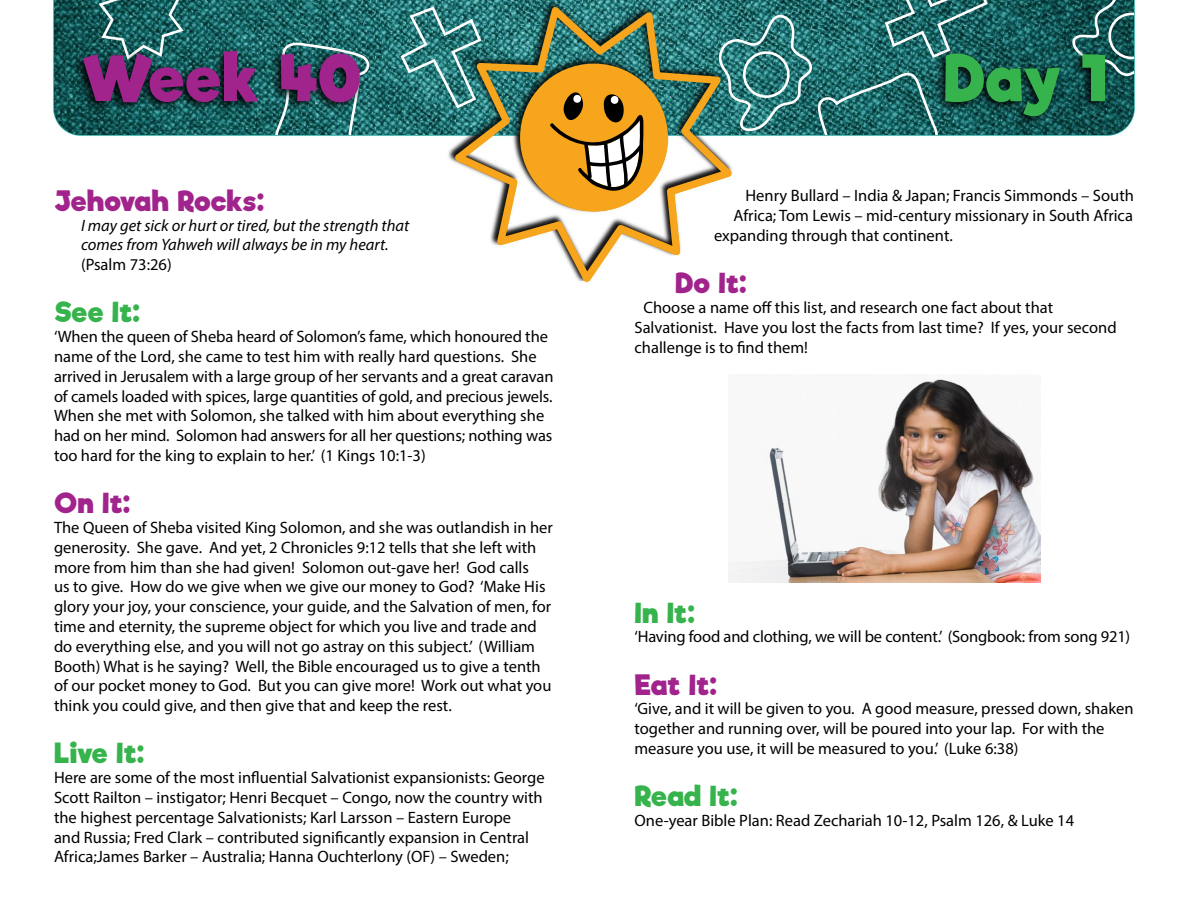
<style>
.page{position:relative;width:1188px;height:918px;background:#fff}
.page>*{position:absolute;margin:0;border:0;box-sizing:border-box;transform-origin:0 0}
.t1{font:700 61.5px "Riffic";letter-spacing:-.01em;color:#a1248c}
.t2{font:700 61.5px "Riffic";color:#36b34c}
.t3{font:700 27px "Riffic";letter-spacing:-.015em;color:#a1248c}
.t4{font:700 27px "Riffic";letter-spacing:-.01em;color:#36b34c}
.t5{font:16.5px/19.8px "Myriad Pro";color:#000}
.t6{font:italic 16.5px/19.8px "Myriad Pro";color:#000}
.s1{font-style:normal}
</style>
<div class="page">
<img style="left:54px;top:0;width:1080px;height:135px">
<svg style="left:99px;top:0;width:85px;height:47px;background:#2e6f6e"></svg>
<svg style="left:275px;top:43px;width:95px;height:92px;background:#327777"></svg>
<svg style="left:401px;top:7px;width:44px;height:102px;background:#3f8686"></svg>
<svg style="left:735px;top:0;width:253px;height:135px;background:#317777"></svg>
<svg style="left:1072px;top:0;width:62px;height:76px;background:#2f6666"></svg>
<img style="left:445px;top:0;width:290px;height:176px">
<svg style="left:455px;top:7px;width:277px;height:274px"></svg>
<svg style="left:549px;top:79px;width:95px;height:114px;background:#c6923a"></svg>
<div style="left:72px;top:47px;width:292px;height:67px;background:#000;opacity:.95"></div>
<div style="left:934px;top:48px;width:176px;height:80px;background:#000;opacity:.95"></div>
<img style="left:728px;top:379px;width:312px;height:203px">
<p class="t1" style="left:81px;top:40px;width:282px">Week 40</p>
<p class="t2" style="left:943px;top:40px;width:165px">Day 1</p>
<p class="t3" style="left:54px;top:184px;width:212px">Jehovah Rocks:</p>
<p class="t6" style="left:81px;top:215px;width:330px">I may get sick or hurt or tired, but the strength that comes from Yahweh will always be in my heart. <span class="s1">(Psalm 73:26)</span></p>
<p class="t4" style="left:54px;top:296px;width:88px">See It:</p>
<p class="t5" style="left:54px;top:326px;width:501px">‘When the queen of Sheba heard of Solomon’s fame, which honoured the name of the Lord, she came to test him with really hard questions. She arrived in Jerusalem with a large group of her servants and a great caravan of camels loaded with spices, large quantities of gold, and precious jewels.<br>When she met with Solomon, she talked with him about everything she had on her mind. Solomon had answers for all her questions; nothing was too hard for the king to explain to her.’ (1 Kings 10:1-3)</p>
<p class="t3" style="left:54px;top:486px;width:78px">On It:</p>
<p class="t5" style="left:54px;top:517px;width:500px">The Queen of Sheba visited King Solomon, and she was outlandish in her generosity. She gave. And yet, 2 Chronicles 9:12 tells that she left with more from him than she had given! Solomon out-gave her! God calls<br>us to give. How do we give when we give our money to God? ‘Make His glory your joy, your conscience, your guide, and the Salvation of men, for time and eternity, the supreme object for which you live and trade and do everything else, and you will not go astray on this subject.’ (William Booth) What is he saying? Well, the Bible encouraged us to give a tenth of our pocket money to God. But you can give more! Work out what you think you could give, and then give that and keep the rest.</p>
<p class="t4" style="left:54px;top:737px;width:92px">Live It:</p>
<p class="t5" style="left:54px;top:767px;width:492px">Here are some of the most influential Salvationist expansionists: George Scott Railton – instigator; Henri Becquet – Congo, now the country with the highest percentage Salvationists; Karl Larsson – Eastern Europe<br>and Russia; Fred Clark – contributed significantly expansion in Central Africa;James Barker – Australia; Hanna Ouchterlony (OF) – Sweden;</p>
<p class="t5" style="left:746px;top:186px;width:390px">Henry Bullard – India &amp; Japan; Francis Simmonds – South</p>
<p class="t5" style="left:734px;top:205px;width:401px">Africa; Tom Lewis – mid-century missionary in South Africa</p>
<p class="t5" style="left:714px;top:225px;width:240px">expanding through that continent.</p>
<p class="t3" style="left:675px;top:266px;width:73px">Do It:</p>
<p class="t5" style="left:634px;top:297px;width:484px;text-indent:9px">Choose a name off this list, and research one fact about that<br>Salvationist. Have you lost the facts from last time? If yes, your second challenge is to find them!</p>
<p class="t4" style="left:634px;top:596px;width:62px">In It:</p>
<p class="t5" style="left:634px;top:627px;width:497px">‘Having food and clothing, we will be content.’ (Songbook: from song 921)</p>
<p class="t3" style="left:634px;top:668px;width:84px">Eat It:</p>
<p class="t5" style="left:634px;top:699px;width:501px">‘Give, and it will be given to you. A good measure, pressed down, shaken together and running over, will be poured into your lap. For with the measure you use, it will be measured to you.’ (Luke 6:38)</p>
<p class="t4" style="left:634px;top:779px;width:105px">Read It:</p>
<p class="t5" style="left:634px;top:810px;width:441px">One-year Bible Plan: Read Zechariah 10-12, Psalm 126, &amp; Luke 14</p>
</div>
